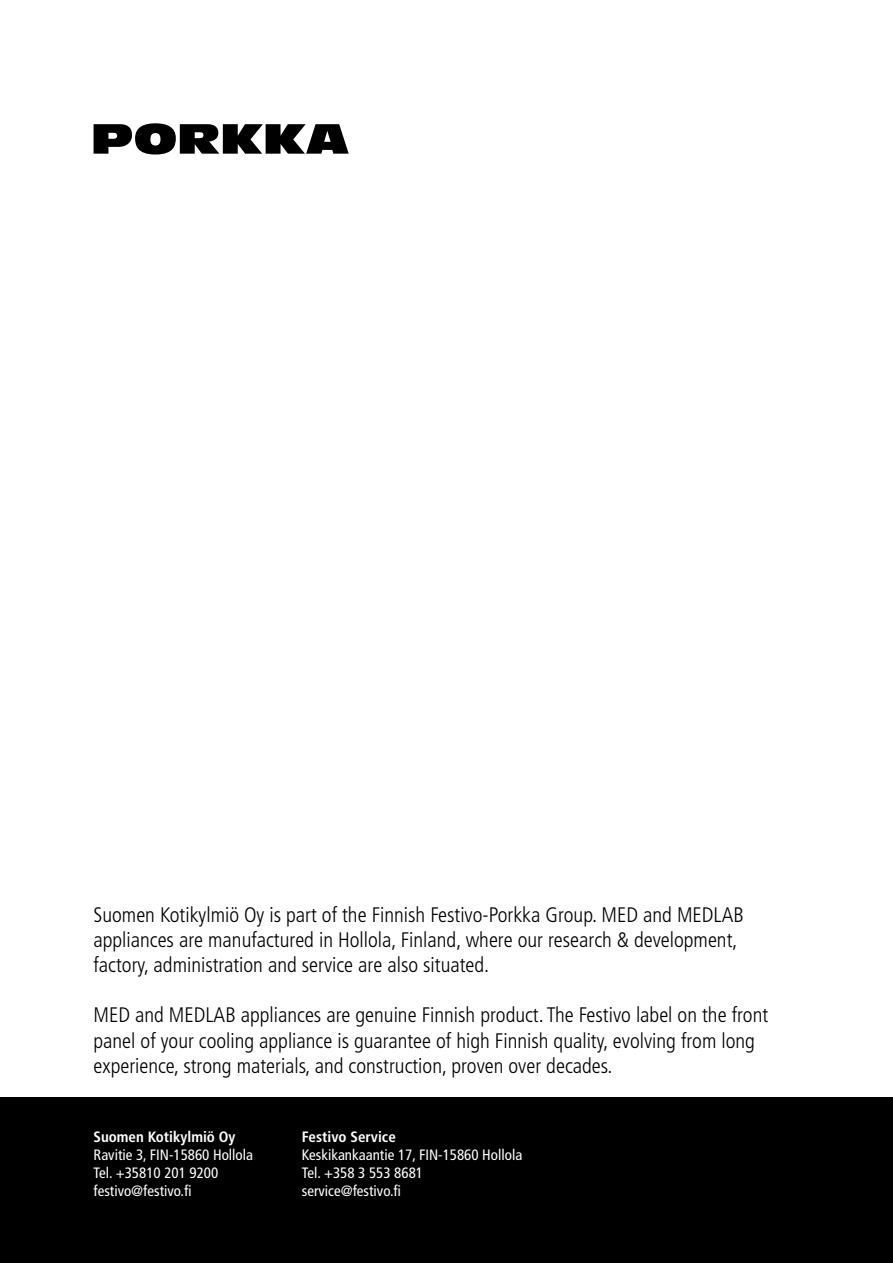
<style>
.page{position:relative;width:893px;height:1263px;background:#fff}
.page>*{position:absolute;margin:0;border:0;box-sizing:border-box;transform-origin:0 0}
.t1{font:300 condensed 21px/25.2px "Frutiger LT Std";color:#000}
.t2{font:condensed 15px/18px "Frutiger LT Std";color:#fff}
.t3{font:700 condensed 15px "Frutiger LT Std";color:#fff}
</style>
<div class="page">
<div style="left:0;top:1097px;width:893px;height:166px;background:#000"></div>
<svg style="left:94px;top:123px;width:255px;height:32px"></svg>
<p class="t1" style="left:94px;top:902px;width:652px">Suomen Kotikylmiö Oy is part of the Finnish Festivo-Porkka Group. MED and MEDLAB appliances are manufactured in Hollola, Finland, where our research &amp; development, factory, administration and service are also situated.</p>
<p class="t1" style="left:94px;top:1003px;width:676px">MED and MEDLAB appliances are genuine Finnish product. The Festivo label on the front panel of your cooling appliance is guarantee of high Finnish quality, evolving from long experience, strong materials, and construction, proven over decades.</p>
<p class="t3" style="left:94px;top:1128px;width:144px">Suomen Kotikylmiö Oy</p>
<p class="t2" style="left:94px;top:1146px;width:161px">Ravitie 3, FIN-15860 Hollola<br>Tel. +35810 201 9200 festivo@festivo.fi</p>
<p class="t3" style="left:302px;top:1128px;width:95px">Festivo Service</p>
<p class="t2" style="left:302px;top:1146px;width:222px">Keskikankaantie 17, FIN-15860 Hollola<br>Tel. +358 3 553 8681 service@festivo.fi</p>
</div>
